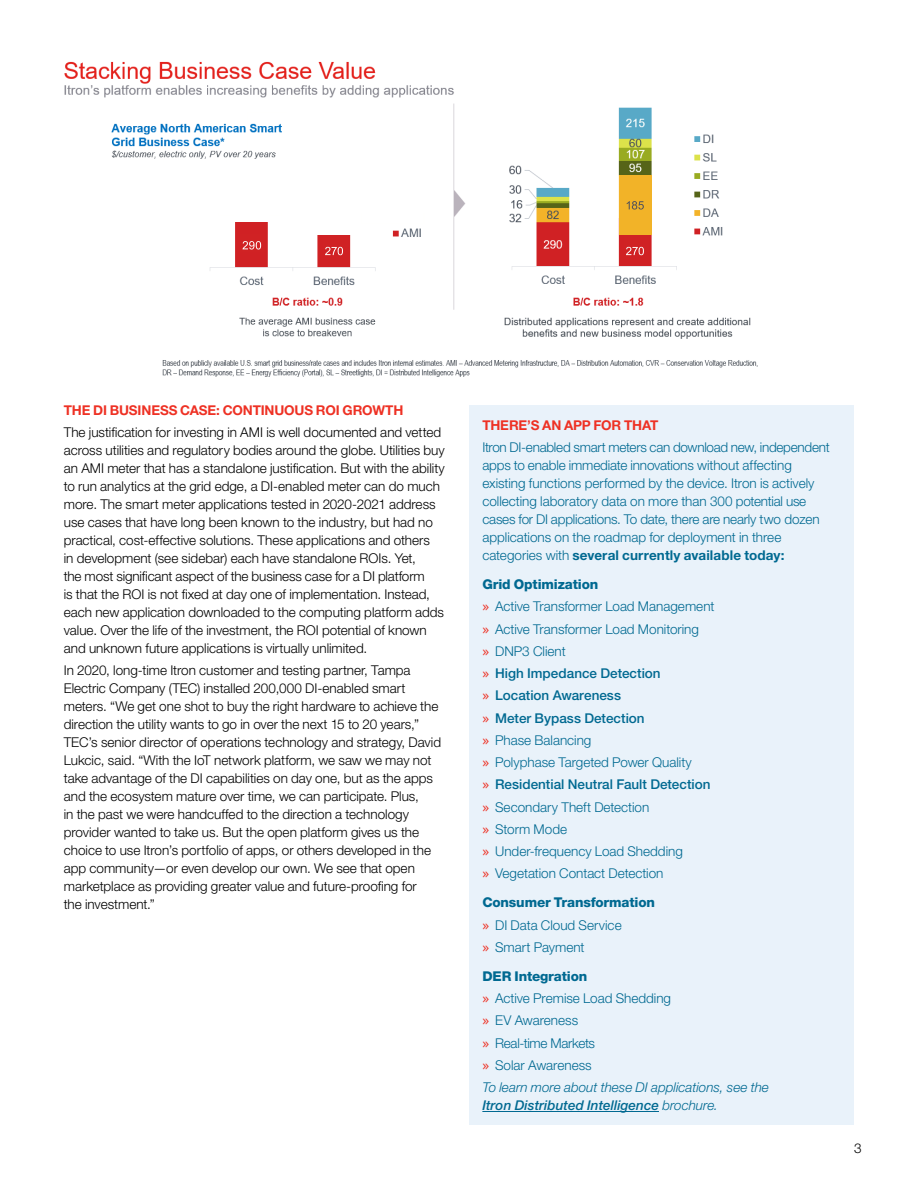
<style>
.page{position:relative;width:918px;height:1188px;background:#fff}
.page>*{position:absolute;margin:0;border:0;box-sizing:border-box;transform-origin:0 0}
.t1{font:300 13.5px/18px "Helvetica Neue LT Std";color:#000}
.t2{font:300 13.5px/22.2px "Helvetica Neue LT Std";letter-spacing:-.005em;color:#006991}
.t3{font:700 13.5px "Helvetica Neue LT Std";letter-spacing:-.01em;color:#ee3124}
.t4{font:italic 500 13.5px "Helvetica Neue LT Std";letter-spacing:.005em;color:#006991}
.s1{font-weight:700}
.s2{font-weight:800}
.s3{font-family:"Lucida Grande";font-weight:400;color:#ee3124}
.s4{font-weight:500}
.s5{font-style:italic}
.s6{font-weight:300}
</style>
<div class="page">
<div style="left:470px;top:405px;width:384px;height:720px;background:#e9f2fa"></div>
<hr style="left:482px;top:1111px;width:177px;height:1px;background:#006991">
<img style="left:111px;top:123px;width:47px;height:36px">
<img style="left:64px;top:61px;width:390px;height:43px">
<img style="left:158px;top:104px;width:600px;height:273px">
<div style="left:240px;top:234px;width:25px;height:18px;background:#d02224"></div>
<div style="left:323px;top:232px;width:25px;height:18px;background:#d02224"></div>
<div style="left:624px;top:234px;width:25px;height:18px;background:#d02224"></div>
<div style="left:619px;top:175px;width:33px;height:60px;background:#f2b328"></div>
<div style="left:316px;top:208px;width:35px;height:27px;background:#fff"></div>
<div style="left:234px;top:205px;width:35px;height:17px;background:#fff"></div>
<svg style="left:243px;top:241px;width:18px;height:9px"></svg>
<svg style="left:325px;top:247px;width:18px;height:8px"></svg>
<svg style="left:626px;top:247px;width:18px;height:8px"></svg>
<svg style="left:627px;top:201px;width:17px;height:9px"></svg>
<p class="t3" style="left:64px;top:402px;width:341px">THE DI BUSINESS CASE: CONTINUOUS ROI GROWTH</p>
<p class="t1" style="left:64px;top:423px;width:383px">The justification for investing in AMI is well documented and vetted across utilities and regulatory bodies around the globe. Utilities buy an AMI meter that has a standalone justification. But with the ability to run analytics at the grid edge, a DI-enabled meter can do much more. The smart meter applications tested in 2020-2021 address use cases that have long been known to the industry, but had no practical, cost-effective solutions. These applications and others<br>in development (see sidebar) each have standalone ROIs. Yet,<br>the most significant aspect of the business case for a DI platform<br>is that the ROI is not fixed at day one of implementation. Instead, each new application downloaded to the computing platform adds value. Over the life of the investment, the ROI potential of known and unknown future applications is virtually unlimited.</p>
<p class="t1" style="left:64px;top:661px;width:379px">In 2020, long-time Itron customer and testing partner, Tampa Electric Company (TEC) installed 200,000 DI-enabled smart meters. “We get one shot to buy the right hardware to achieve the direction the utility wants to go in over the next 15 to 20 years,” TEC’s senior director of operations technology and strategy, David Lukcic, said. “With the IoT network platform, we saw we may not take advantage of the DI capabilities on day one, but as the apps and the ecosystem mature over time, we can participate. Plus,<br>in the past we were handcuffed to the direction a technology provider wanted to take us. But the open platform gives us the choice to use Itron’s portfolio of apps, or others developed in the app community—or even develop our own. We see that open marketplace as providing greater value and future-proofing for<br>the investment.”</p>
<p class="t3" style="left:482px;top:417px;width:178px">THERE’S AN APP FOR THAT</p>
<p class="t2" style="left:482px;top:438px;width:349px;line-height:18px">Itron DI-enabled smart meters can download new, independent apps to enable immediate innovations without affecting existing functions performed by the device. Itron is actively collecting laboratory data on more than 300 potential use cases for DI applications. To date, there are nearly two dozen applications on the roadmap for deployment in three categories with <span class="s1">several currently available today:</span></p>
<p class="t2" style="left:482px;top:573px;width:234px"><span class="s2">Grid Optimization<br></span><span class="s3">»</span> Active Transformer Load Management <span class="s3">»</span> Active Transformer Load Monitoring<br><span class="s3">»</span> DNP3 Client<br><span class="s3">»</span> <span class="s4">High Impedance Detection<br></span><span class="s3">»</span> <span class="s4">Location Awareness<br></span><span class="s3">»</span> <span class="s4">Meter Bypass Detection<br></span><span class="s3">»</span> Phase Balancing<br><span class="s3">»</span> Polyphase Targeted Power Quality<br><span class="s3">»</span> <span class="s4">Residential Neutral Fault Detection </span><span class="s3">»</span> Secondary Theft Detection<br><span class="s3">»</span> Storm Mode<br><span class="s3">»</span> Under-frequency Load Shedding<br><span class="s3">»</span> Vegetation Contact Detection</p>
<p class="t2" style="left:482px;top:891px;width:174px"><span class="s2">Consumer Transformation </span><span class="s3">»</span> DI Data Cloud Service<br><span class="s3">»</span> Smart Payment</p>
<p class="t2" style="left:482px;top:965px;width:288px"><span class="s2">DER Integration<br></span><span class="s3">»</span> Active Premise Load Shedding<br><span class="s3">»</span> EV Awareness<br><span class="s3">»</span> Real-time Markets<br><span class="s3">»</span> Solar Awareness<br><span class="s5">To learn more about these DI applications, see the</span></p>
<p class="t4" style="left:482px;top:1097px;width:237px">Itron Distributed Intelligence <span class="s6">brochure.</span></p>
<p class="t1" style="left:854px;top:1139px;width:9px">3</p>
</div>
